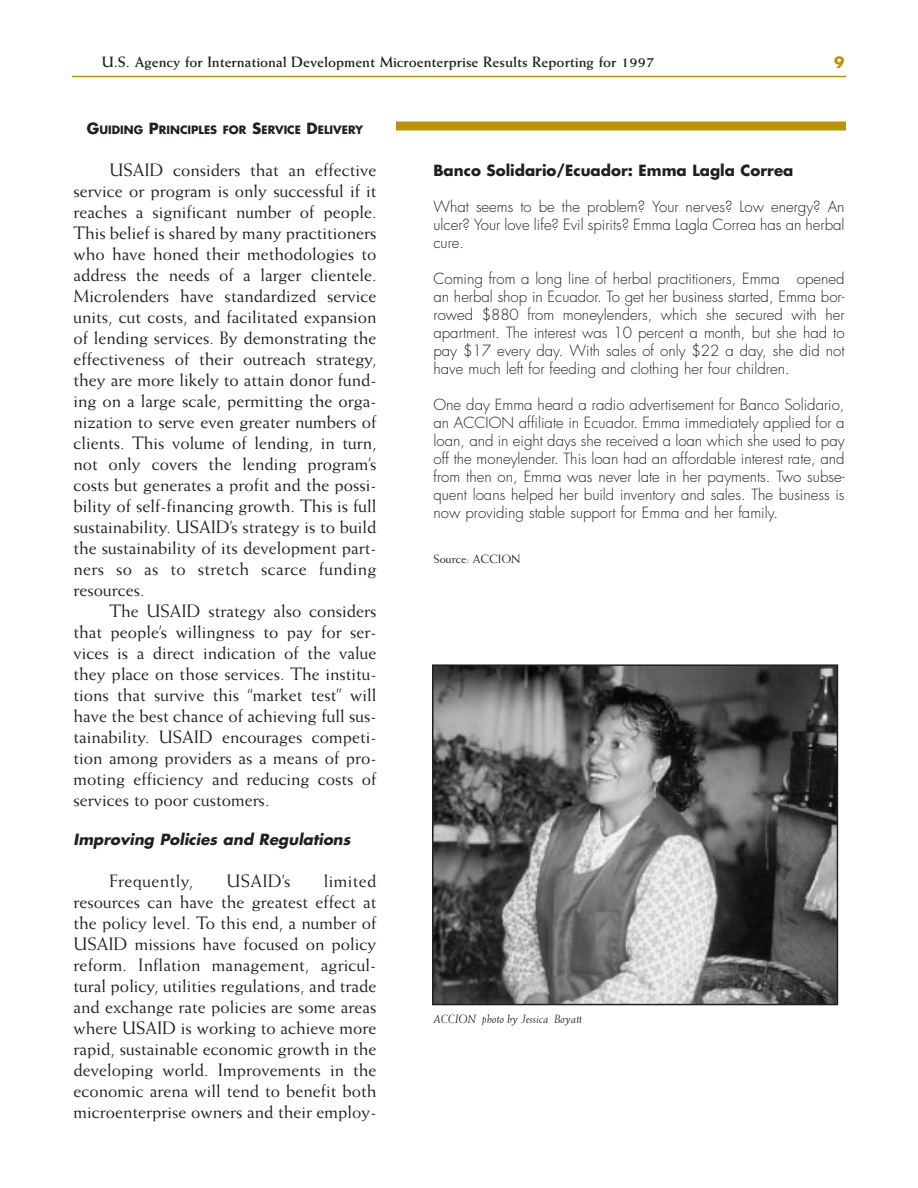
<style>
.page{position:relative;width:918px;height:1188px;background:#fff}
.page>*{position:absolute;margin:0;border:0;box-sizing:border-box;transform-origin:0 0}
.t1{font:18px/21px "Weiss";color:#231f20;text-align:justify}
.t2{font:18px "Weiss";letter-spacing:.02em;color:#231f20}
.t3{font:300 15px/18px "Futura";color:#231f20;text-align:justify}
.t4{font:700 15px "Weiss";color:#231f20}
.t5{font:700 15px "Futura";color:#231f20}
.t6{font:italic 700 15px "Futura";color:#231f20}
.t7{font:700 15px "Futura";color:#bc9306}
.t8{font:italic 12px "Weiss";color:#231f20}
.t9{font:12px "Weiss";color:#231f20}
.t10{font:700 11.25px "Futura";color:#231f20}
.s1{font-size:15px}
</style>
<div class="page">
<hr style="left:72px;top:76px;width:774px;height:1px;background:#bc9306">
<div style="left:396px;top:122px;width:450px;height:8px;background:#bc9306"></div>
<img style="left:435px;top:667px;width:400px;height:335px">
<div style="left:432px;top:664px;width:406px;height:341px;border:2px solid #231f20"></div>
<p class="t4" style="left:102px;top:56px;width:554px">U.S. Agency for International Development Microenterprise Results Reporting for 1997</p>
<p class="t7" style="left:834px;top:55px;width:12px">9</p>
<p class="t10" style="left:87px;top:125px;width:278px"><span class="s1">G</span>UIDING <span class="s1">P</span>RINCIPLES FOR <span class="s1">S</span>ERVICE <span class="s1">D</span>ELIVERY</p>
<p class="t1" style="left:74px;top:161px;width:305px;text-indent:36px">USAID considers that an effective service or program is only successful if it reaches a significant number of people.<br>This belief is shared by many practitioners who have honed their methodologies to address the needs of a larger clientele.<br>Microlenders have standardized service units, cut costs, and facilitated expansion of lending services. By demonstrating the effectiveness of their outreach strategy, they are more likely to attain donor fund&shy;ing on a large scale, permitting the orga&shy;nization to serve even greater numbers of clients. This volume of lending, in turn, not only covers the lending program’s costs but generates a profit and the possi&shy;bility of self-financing growth. This is full sustainability. USAID’s strategy is to build the sustainability of its development part&shy;ners so as to stretch scarce funding resources.</p>
<p class="t1" style="left:74px;top:602px;width:305px;text-indent:36px">The USAID strategy also considers that people’s willingness to pay for ser&shy;vices is a direct indication of the value they place on those services. The institu&shy;tions that survive this “market test” will have the best chance of achieving full sus&shy;tainability. USAID encourages competi&shy;tion among providers as a means of pro&shy;moting efficiency and reducing costs of services to poor customers.</p>
<p class="t6" style="left:74px;top:832px;width:281px">Improving Policies and Regulations</p>
<p class="t2" style="left:110px;top:874px;width:85px">Frequently,</p>
<p class="t1" style="left:226px;top:872px;width:66px">USAID’s</p>
<p class="t1" style="left:74px;top:872px;width:305px;text-indent:250px">limited resources can have the greatest effect at the policy level. To this end, a number of USAID missions have focused on policy reform. Inflation management, agricul&shy;tural policy, utilities regulations, and trade and exchange rate policies are some areas where USAID is working to achieve more rapid, sustainable economic growth in the developing world. Improvements in the economic arena will tend to benefit both microenterprise owners and their employ-</p>
<p class="t5" style="left:434px;top:163px;width:361px">Banco Solidario/Ecuador: Emma Lagla Correa</p>
<p class="t3" style="left:434px;top:199px;width:413px">What seems to be the problem? Your nerves? Low energy? An ulcer? Your love life? Evil spirits? Emma Lagla Correa has an herbal cure.</p>
<p class="t3" style="left:434px;top:271px;width:413px">Coming from a long line of herbal practitioners, Emma opened an herbal shop in Ecuador. To get her business started, Emma bor&shy;rowed $880 from moneylenders, which she secured with her apartment. The interest was 10 percent a month, but she had to pay $17 every day. With sales of only $22 a day, she did not have much left for feeding and clothing her four children.</p>
<p class="t3" style="left:434px;top:397px;width:413px">One day Emma heard a radio advertisement for Banco Solidario, an ACCION affiliate in Ecuador. Emma immediately applied for a loan, and in eight days she received a loan which she used to pay off the moneylender. This loan had an affordable interest rate, and from then on, Emma was never late in her payments. Two subse&shy;quent loans helped her build inventory and sales. The business is now providing stable support for Emma and her family.</p>
<p class="t9" style="left:434px;top:554px;width:89px">Source: ACCION</p>
<p class="t8" style="left:434px;top:1015px;width:150px">ACCION photo by Jessica Boyatt</p>
</div>
